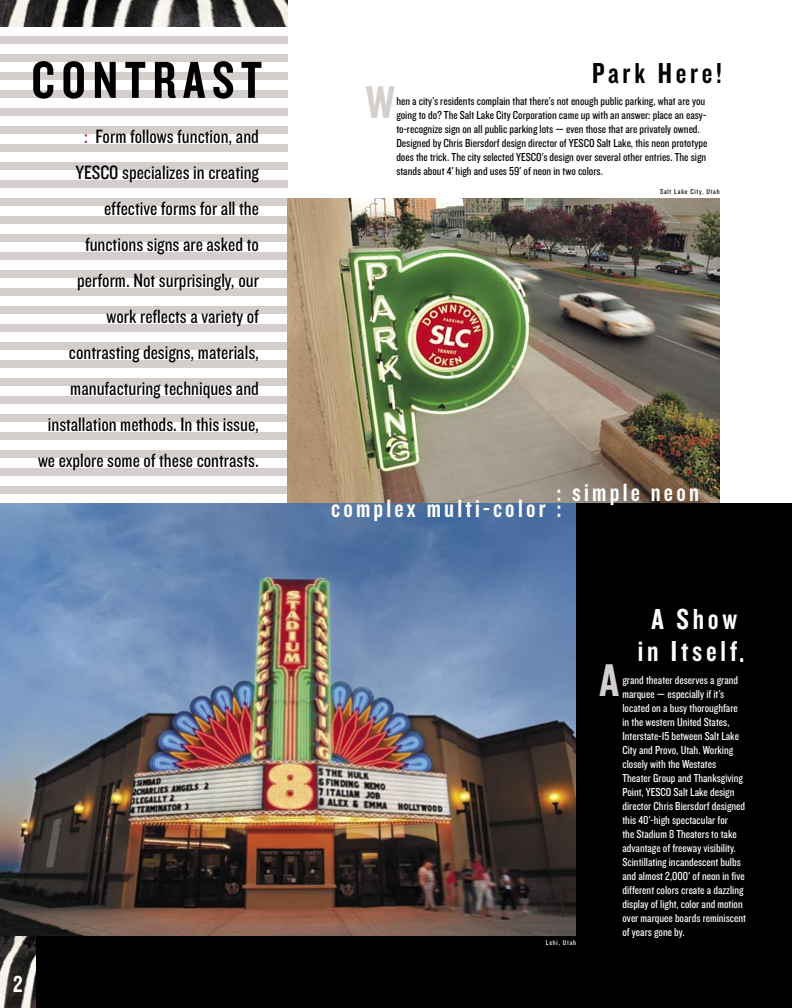
<style>
.page{position:relative;width:792px;height:1008px;background:#fff}
.page>*{position:absolute;margin:0;border:0;box-sizing:border-box;transform-origin:0 0}
.t1{font:54px "Knockout HTF49 Liteweight";letter-spacing:.125em;color:#000}
.t2{font:47.6px "Knockout HTF49 Liteweight";color:#d4cfcc}
.t3{font:30px "Knockout HTF49 Liteweight";letter-spacing:.125em;color:#fff}
.t4{font:30px "Knockout HTF49 Liteweight";letter-spacing:.125em;color:#000}
.t5{font:26px "Knockout HTF49 Liteweight";letter-spacing:.125em;color:#fff}
.t6{font:24px "Knockout HTF49 Liteweight";color:#fff}
.t7{font:20px/36px "Knockout HTF29 Junior Liteweight";color:#000;text-align:right}
.t8{font:12px/14px "Knockout HTF29 Junior Liteweight";color:#fff}
.t9{font:12px/14px "Knockout HTF29 Junior Liteweight";color:#000}
.t10{font:7.5px "Knockout HTF29 Junior Liteweight";letter-spacing:.1em;color:#000}
.t11{font:7.5px "Knockout HTF29 Junior Liteweight";letter-spacing:.1em;color:#fff}
.s1{color:#be002f}
</style>
<div class="page">
<div style="left:0;top:36px;width:288px;height:8px;background:#d4cfcc"></div>
<div style="left:0;top:54px;width:288px;height:8px;background:#d4cfcc"></div>
<div style="left:0;top:72px;width:288px;height:8px;background:#d4cfcc"></div>
<div style="left:0;top:90px;width:288px;height:8px;background:#d4cfcc"></div>
<div style="left:0;top:108px;width:288px;height:8px;background:#d4cfcc"></div>
<div style="left:0;top:126px;width:288px;height:8px;background:#d4cfcc"></div>
<div style="left:0;top:144px;width:288px;height:8px;background:#d4cfcc"></div>
<div style="left:0;top:162px;width:288px;height:8px;background:#d4cfcc"></div>
<div style="left:0;top:180px;width:288px;height:8px;background:#d4cfcc"></div>
<div style="left:0;top:198px;width:288px;height:8px;background:#d4cfcc"></div>
<div style="left:0;top:216px;width:288px;height:8px;background:#d4cfcc"></div>
<div style="left:0;top:234px;width:288px;height:8px;background:#d4cfcc"></div>
<div style="left:0;top:252px;width:288px;height:8px;background:#d4cfcc"></div>
<div style="left:0;top:270px;width:288px;height:8px;background:#d4cfcc"></div>
<div style="left:0;top:288px;width:288px;height:8px;background:#d4cfcc"></div>
<div style="left:0;top:306px;width:288px;height:8px;background:#d4cfcc"></div>
<div style="left:0;top:324px;width:288px;height:8px;background:#d4cfcc"></div>
<div style="left:0;top:342px;width:288px;height:8px;background:#d4cfcc"></div>
<div style="left:0;top:360px;width:288px;height:8px;background:#d4cfcc"></div>
<div style="left:0;top:378px;width:288px;height:8px;background:#d4cfcc"></div>
<div style="left:0;top:396px;width:288px;height:8px;background:#d4cfcc"></div>
<div style="left:0;top:414px;width:288px;height:8px;background:#d4cfcc"></div>
<div style="left:0;top:432px;width:288px;height:8px;background:#d4cfcc"></div>
<div style="left:0;top:450px;width:288px;height:8px;background:#d4cfcc"></div>
<div style="left:0;top:468px;width:288px;height:8px;background:#d4cfcc"></div>
<div style="left:0;top:486px;width:288px;height:8px;background:#d4cfcc"></div>
<img style="left:0;top:0;width:288px;height:27px">
<img style="left:288px;top:198px;width:432px;height:306px">
<div style="left:0;top:504px;width:792px;height:504px;background:#000"></div>
<img style="left:0;top:936px;width:36px;height:72px">
<img style="left:0;top:504px;width:576px;height:432px">
<p class="t1" style="left:31px;top:52px;width:232px">CONTRAST</p>
<p class="t7" style="left:84px;top:119px;width:176px"><span class="s1">:</span> Form follows function, and</p>
<p class="t7" style="left:76px;top:155px;width:185px">YESCO specializes in creating effective forms for all the</p>
<p class="t7" style="left:85px;top:227px;width:175px">functions signs are asked to</p>
<p class="t7" style="left:77px;top:263px;width:183px">perform. Not surprisingly, our</p>
<p class="t7" style="left:107px;top:299px;width:154px">work reflects a variety of</p>
<p class="t7" style="left:38px;top:335px;width:222px">contrasting designs, materials, manufacturing techniques and installation methods. In this issue, we explore some of these contrasts.</p>
<p class="t6" style="left:13px;top:972px;width:11px">2</p>
<p class="t4" style="left:592px;top:58px;width:132px">Park Here!</p>
<p class="t2" style="left:366px;top:77px;width:30px">W</p>
<p class="t9" style="left:396px;top:94px;width:312px">hen a city’s residents complain that there’s not enough public parking, what are you going to do? The Salt Lake City Corporation came up with an answer: place an easy&shy;to-recognize sign on all public parking lots — even those that are privately owned.<br>Designed by Chris Biersdorf design director of YESCO Salt Lake, this neon prototype does the trick. The city selected YESCO’s design over several other entries. The sign stands about 4' high and uses 59' of neon in two colors.</p>
<p class="t10" style="left:660px;top:187px;width:61px">Salt Lake City, Utah</p>
<p class="t5" style="left:557px;top:478px;width:144px">: simple neon</p>
<p class="t5" style="left:331px;top:494px;width:232px">complex multi-color :</p>
<p class="t11" style="left:546px;top:938px;width:32px">Lehi, Utah</p>
<p class="t3" style="left:652px;top:603px;width:87px">A Show</p>
<p class="t3" style="left:638px;top:635px;width:108px">in Itself.</p>
<p class="t2" style="left:599px;top:656px;width:21px">A</p>
<p class="t8" style="left:622px;top:673px;width:125px">grand theater deserves a grand marquee — especially if it’s located on a busy thoroughfare in the western United States,<br>Interstate-15 between Salt Lake<br>City and Provo, Utah. Working closely with the Westates<br>Theater Group and Thanksgiving<br>Point, YESCO Salt Lake design director Chris Biersdorf designed this 40'-high spectacular for<br>the Stadium 8 Theaters to take advantage of freeway visibility.<br>Scintillating incandescent bulbs and almost 2,000' of neon in five different colors create a dazzling display of light, color and motion over marquee boards reminiscent of years gone by.</p>
</div>
